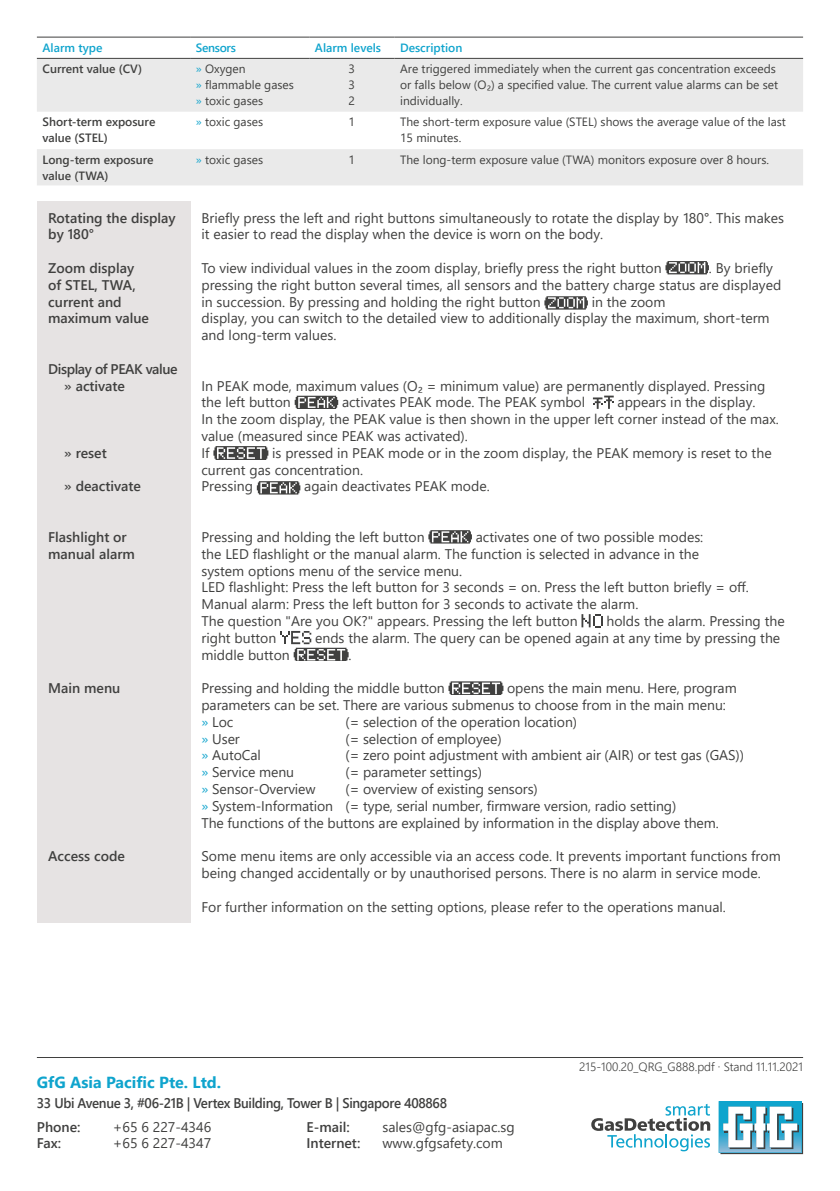
<style>
.page{position:relative;width:840px;height:1191px;background:#fff}
.page>*{position:absolute;margin:0;border:0;box-sizing:border-box;transform-origin:0 0}
.t1{font:700 16px "Segoe UI";color:#0fa4cd}
.t2{font:14px/16.8px "Segoe UI";color:#40403f}
.t3{font:600 14px/16.8px "Segoe UI";color:#40403f}
.t4{font:600 14px/24.2px "Segoe UI";letter-spacing:-.025em;color:#40403f;scale:.95 1}
.t5{font:600 14px/16.8px "Segoe UI";letter-spacing:-.03em;color:#40403f}
.t6{font:12px/16px "Segoe UI";color:#40403f}
.t7{font:600 12px/16px "Segoe UI";color:#40403f}
.t8{font:300 12px "Segoe UI";color:#40403f}
.t9{font:600 12px "Segoe UI";color:#0fa4cd}
.t10{font:600 12px "Segoe UI";letter-spacing:-.025em;color:#0fa4cd}
.s1{color:#0fa4cd}
</style>
<div class="page">
<svg style="left:37px;top:59px;width:765px;height:126px;fill:#eaeaea"></svg>
<hr style="left:37px;top:37px;width:153px;height:1px;background:#40403f">
<hr style="left:190px;top:37px;width:119px;height:1px;background:#40403f">
<hr style="left:309px;top:37px;width:85px;height:1px;background:#40403f">
<hr style="left:394px;top:37px;width:408px;height:1px;background:#40403f">
<hr style="left:37px;top:58px;width:153px;height:1px;background:#40403f">
<hr style="left:190px;top:58px;width:119px;height:1px;background:#40403f">
<hr style="left:309px;top:58px;width:85px;height:1px;background:#40403f">
<hr style="left:394px;top:58px;width:408px;height:1px;background:#40403f">
<div style="left:37px;top:201px;width:153px;height:722px;background:#e6e3e3"></div>
<svg style="left:665px;top:261px;width:43px;height:13px"></svg>
<svg style="left:544px;top:296px;width:43px;height:13px"></svg>
<svg style="left:294px;top:396px;width:44px;height:13px"></svg>
<svg style="left:592px;top:395px;width:21px;height:14px"></svg>
<svg style="left:213px;top:446px;width:55px;height:13px"></svg>
<svg style="left:257px;top:481px;width:43px;height:13px"></svg>
<svg style="left:428px;top:530px;width:43px;height:13px"></svg>
<svg style="left:581px;top:614px;width:21px;height:13px"></svg>
<svg style="left:280px;top:631px;width:68px;height:30px"></svg>
<svg style="left:448px;top:681px;width:55px;height:13px"></svg>
<svg style="left:718px;top:1101px;width:84px;height:53px"></svg>
<svg style="left:591px;top:1103px;width:118px;height:48px"></svg>
<hr style="left:37px;top:1057px;width:765px;height:1px;background:#40403f">
<p class="t9" style="left:43px;top:36px;width:61px">Alarm type</p>
<p class="t10" style="left:196px;top:36px;width:42px">Sensors</p>
<p class="t9" style="left:315px;top:36px;width:68px">Alarm levels</p>
<p class="t9" style="left:400px;top:36px;width:64px">Description</p>
<p class="t7" style="left:43px;top:60px;width:101px">Current value (CV)</p>
<p class="t6" style="left:196px;top:59px;width:100px"><span class="s1">»</span> Oxygen<br><span class="s1">»</span> flammable gases <span class="s1">»</span> toxic gases</p>
<p class="t6" style="left:348px;top:59px;width:8px;text-align:justify">3<br>3<br>2</p>
<p class="t6" style="left:400px;top:59px;width:379px">Are triggered immediately when the current gas concentration exceeds or falls below (O₂) a specified value. The current value alarms can be set individually.</p>
<p class="t7" style="left:43px;top:113px;width:114px">Short-term exposure value (STEL)</p>
<p class="t6" style="left:196px;top:113px;width:69px"><span class="s1">»</span> toxic gases</p>
<p class="t6" style="left:348px;top:113px;width:8px">1</p>
<p class="t6" style="left:400px;top:113px;width:387px">The short-term exposure value (STEL) shows the average value of the last<br>15 minutes.</p>
<p class="t7" style="left:43px;top:150px;width:112px">Long-term exposure value (TWA)</p>
<p class="t6" style="left:196px;top:150px;width:69px"><span class="s1">»</span> toxic gases</p>
<p class="t6" style="left:348px;top:150px;width:8px">1</p>
<p class="t6" style="left:400px;top:150px;width:370px">The long-term exposure value (TWA) monitors exposure over 8 hours.</p>
<p class="t3" style="left:48px;top:208px;width:129px">Rotating the display by 180°</p>
<p class="t3" style="left:48px;top:258px;width:102px">Zoom display of STEL, TWA, current and maximum value</p>
<p class="t5" style="left:64px;top:359px;width:115px;text-indent:-16px">Display of PEAK value » activate</p>
<p class="t2" style="left:201px;top:208px;width:583px">Briefly press the left and right buttons simultaneously to rotate the display by 180°. This makes it easier to read the display when the device is worn on the body.</p>
<p class="t2" style="left:201px;top:258px;width:461px">To view individual values in the zoom display, briefly press the right button</p>
<p class="t2" style="left:201px;top:258px;width:581px;text-indent:507px">. By briefly pressing the right button several times, all sensors and the battery charge status are displayed in succession. By pressing and holding the right button</p>
<p class="t2" style="left:201px;top:292px;width:569px;text-indent:390px">in the zoom<br>display, you can switch to the detailed view to additionally display the maximum, short-term and long-term values.</p>
<p class="t2" style="left:201px;top:376px;width:565px">In PEAK mode, maximum values (O₂ = minimum value) are permanently displayed. Pressing the left button</p>
<p class="t2" style="left:201px;top:393px;width:578px;text-indent:416px">appears in the display.<br>In the zoom display, the PEAK value is then shown in the upper left corner instead of the max. value (measured since PEAK was activated).<br>If</p>
<p class="t2" style="left:342px;top:393px;width:244px">activates PEAK mode. The PEAK symbol</p>
<p class="t2" style="left:201px;top:443px;width:571px;text-indent:71px">is pressed in PEAK mode or in the zoom display, the PEAK memory is reset to the current gas concentration.<br>Pressing</p>
<p class="t3" style="left:64px;top:443px;width:44px">» reset</p>
<p class="t3" style="left:64px;top:477px;width:78px">» deactivate</p>
<p class="t3" style="left:48px;top:527px;width:88px">Flashlight or manual alarm</p>
<p class="t2" style="left:304px;top:477px;width:187px">again deactivates PEAK mode.</p>
<p class="t2" style="left:201px;top:527px;width:224px">Pressing and holding the left button</p>
<p class="t2" style="left:201px;top:527px;width:548px;text-indent:274px">activates one of two possible modes:<br>the LED flashlight or the manual alarm. The function is selected in advance in the<br>system options menu of the service menu.<br>LED flashlight: Press the left button for 3 seconds = on. Press the left button briefly = off.<br>Manual alarm: Press the left button for 3 seconds to activate the alarm.<br>The question "Are you OK?" appears. Pressing the left button</p>
<p class="t2" style="left:606px;top:611px;width:180px">holds the alarm. Pressing the</p>
<p class="t3" style="left:48px;top:678px;width:74px">Main menu</p>
<p class="t3" style="left:48px;top:846px;width:78px">Access code</p>
<p class="t2" style="left:201px;top:628px;width:76px">right button</p>
<p class="t2" style="left:315px;top:628px;width:466px">ends the alarm. The query can be opened again at any time by pressing the</p>
<p class="t2" style="left:201px;top:645px;width:90px">middle button</p>
<p class="t2" style="left:348px;top:645px;width:5px">.</p>
<p class="t2" style="left:201px;top:678px;width:245px">Pressing and holding the middle button</p>
<p class="t2" style="left:201px;top:678px;width:536px;text-indent:305px">opens the main menu. Here, program parameters can be set. There are various submenus to choose from in the main menu:<br><span class="s1">»</span> Loc</p>
<p class="t2" style="left:345px;top:712px;width:233px">(= selection of the operation location)</p>
<p class="t2" style="left:201px;top:729px;width:40px"><span class="s1">»</span> User</p>
<p class="t2" style="left:345px;top:729px;width:157px">(= selection of employee)</p>
<p class="t2" style="left:201px;top:745px;width:61px"><span class="s1">»</span> AutoCal</p>
<p class="t2" style="left:345px;top:745px;width:399px">(= zero point adjustment with ambient air (AIR) or test gas (GAS))</p>
<p class="t2" style="left:201px;top:762px;width:94px"><span class="s1">»</span> Service menu</p>
<p class="t2" style="left:345px;top:762px;width:138px">(= parameter settings)</p>
<p class="t2" style="left:201px;top:779px;width:116px"><span class="s1">»</span> Sensor-Overview</p>
<p class="t2" style="left:201px;top:779px;width:518px;text-indent:144px">(= overview of existing sensors)<br><span class="s1">»</span> System-Information (= type, serial number, firmware version, radio setting)<br>The functions of the buttons are explained by information in the display above them.</p>
<p class="t2" style="left:201px;top:846px;width:580px">Some menu items are only accessible via an access code. It prevents important functions from being changed accidentally or by unauthorised persons. There is no alarm in service mode.</p>
<p class="t2" style="left:201px;top:897px;width:525px">For further information on the setting options, please refer to the operations manual.</p>
<p class="t1" style="left:37px;top:1066px;width:186px">GfG Asia Pacific Pte. Ltd.</p>
<p class="t4" style="left:37px;top:1089px;width:433px">33 Ubi Avenue 3, #06-21B | Vertex Building, Tower B | Singapore 408868<br>Phone:</p>
<p class="t3" style="left:306px;top:1117px;width:45px">E-mail:</p>
<p class="t2" style="left:382px;top:1117px;width:134px">sales@gfg-asiapac.sg</p>
<p class="t3" style="left:306px;top:1134px;width:55px">Internet:</p>
<p class="t2" style="left:382px;top:1133px;width:122px">www.gfgsafety.com</p>
<p class="t2" style="left:113px;top:1117px;width:100px">+65 6 227-4346</p>
<p class="t3" style="left:37px;top:1134px;width:26px">Fax:</p>
<p class="t2" style="left:113px;top:1133px;width:100px">+65 6 227-4347</p>
<p class="t8" style="left:579px;top:1055px;width:225px">215-100.20_QRG_G888.pdf · Stand 11.11.2021</p>
</div>
